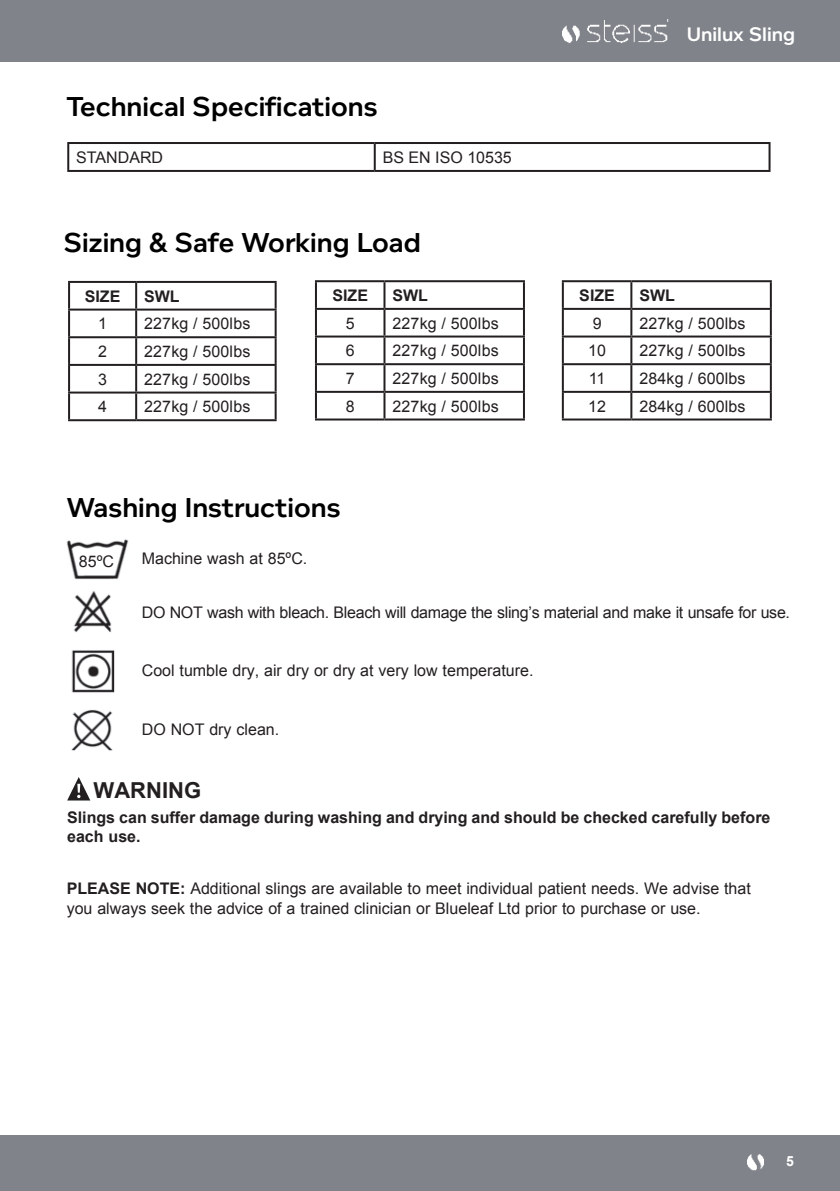
<style>
.page{position:relative;width:840px;height:1191px;background:#fff}
.page>*{position:absolute;margin:0;border:0;box-sizing:border-box;transform-origin:0 0}
.t1{font:600 28px "Foundry Context";color:#000}
.t2{font:700 22px "Arial";color:#231f20}
.t3{font:600 20px "Foundry Context";color:#fff}
.Body{font:16px/20px "Arial";color:#231f20}
.Body-2{font:700 16px/19.2px "Arial";color:#231f20}
.Body-3{font:16px "Arial";letter-spacing:-.02em;color:#231f20}
.t4{font:700 14px "Arial";color:#fff}
.s1{font-weight:700}
</style>
<div class="page">
<div style="left:0;top:1135px;width:839px;height:56px;background:#80848a"></div>
<img style="left:747px;top:1154px;width:17px;height:17px">
<div style="left:0;top:0;width:839px;height:61px;background:#80848a"></div>
<img style="left:562px;top:19px;width:107px;height:24px">
<hr style="left:68px;top:281px;width:68px;height:2px;background:#231f20">
<hr style="left:68px;top:283px;width:2px;height:25px;background:#231f20">
<hr style="left:136px;top:281px;width:140px;height:2px;background:#231f20">
<hr style="left:135px;top:283px;width:2px;height:25px;background:#231f20">
<hr style="left:274px;top:283px;width:2px;height:25px;background:#231f20">
<hr style="left:68px;top:308px;width:68px;height:2px;background:#231f20">
<hr style="left:68px;top:310px;width:2px;height:26px;background:#231f20">
<hr style="left:136px;top:308px;width:140px;height:2px;background:#231f20">
<hr style="left:135px;top:310px;width:2px;height:26px;background:#231f20">
<hr style="left:274px;top:310px;width:2px;height:26px;background:#231f20">
<hr style="left:68px;top:336px;width:68px;height:2px;background:#231f20">
<hr style="left:68px;top:338px;width:2px;height:26px;background:#231f20">
<hr style="left:136px;top:336px;width:140px;height:2px;background:#231f20">
<hr style="left:135px;top:338px;width:2px;height:26px;background:#231f20">
<hr style="left:274px;top:338px;width:2px;height:26px;background:#231f20">
<hr style="left:68px;top:364px;width:68px;height:2px;background:#231f20">
<hr style="left:68px;top:366px;width:2px;height:25px;background:#231f20">
<hr style="left:136px;top:364px;width:140px;height:2px;background:#231f20">
<hr style="left:135px;top:366px;width:2px;height:25px;background:#231f20">
<hr style="left:274px;top:366px;width:2px;height:25px;background:#231f20">
<hr style="left:68px;top:391px;width:68px;height:2px;background:#231f20">
<hr style="left:68px;top:393px;width:2px;height:26px;background:#231f20">
<hr style="left:136px;top:391px;width:140px;height:2px;background:#231f20">
<hr style="left:135px;top:393px;width:2px;height:26px;background:#231f20">
<hr style="left:274px;top:393px;width:2px;height:26px;background:#231f20">
<hr style="left:68px;top:419px;width:68px;height:2px;background:#231f20">
<hr style="left:136px;top:419px;width:140px;height:2px;background:#231f20">
<hr style="left:315px;top:280px;width:69px;height:2px;background:#231f20">
<hr style="left:315px;top:282px;width:2px;height:26px;background:#231f20">
<hr style="left:384px;top:280px;width:140px;height:2px;background:#231f20">
<hr style="left:383px;top:282px;width:2px;height:26px;background:#231f20">
<hr style="left:522px;top:282px;width:2px;height:26px;background:#231f20">
<hr style="left:315px;top:308px;width:69px;height:2px;background:#231f20">
<hr style="left:315px;top:310px;width:2px;height:25px;background:#231f20">
<hr style="left:384px;top:308px;width:140px;height:2px;background:#231f20">
<hr style="left:383px;top:310px;width:2px;height:25px;background:#231f20">
<hr style="left:522px;top:310px;width:2px;height:25px;background:#231f20">
<hr style="left:315px;top:335px;width:69px;height:2px;background:#231f20">
<hr style="left:315px;top:337px;width:2px;height:26px;background:#231f20">
<hr style="left:384px;top:335px;width:140px;height:2px;background:#231f20">
<hr style="left:383px;top:337px;width:2px;height:26px;background:#231f20">
<hr style="left:522px;top:337px;width:2px;height:26px;background:#231f20">
<hr style="left:315px;top:363px;width:69px;height:2px;background:#231f20">
<hr style="left:315px;top:365px;width:2px;height:26px;background:#231f20">
<hr style="left:384px;top:363px;width:140px;height:2px;background:#231f20">
<hr style="left:383px;top:365px;width:2px;height:26px;background:#231f20">
<hr style="left:522px;top:365px;width:2px;height:26px;background:#231f20">
<hr style="left:315px;top:391px;width:69px;height:2px;background:#231f20">
<hr style="left:315px;top:393px;width:2px;height:25px;background:#231f20">
<hr style="left:384px;top:391px;width:140px;height:2px;background:#231f20">
<hr style="left:383px;top:393px;width:2px;height:25px;background:#231f20">
<hr style="left:522px;top:393px;width:2px;height:25px;background:#231f20">
<hr style="left:315px;top:418px;width:69px;height:2px;background:#231f20">
<hr style="left:384px;top:418px;width:140px;height:2px;background:#231f20">
<hr style="left:561px;top:280px;width:70px;height:2px;background:#231f20">
<hr style="left:561px;top:282px;width:2px;height:26px;background:#231f20">
<hr style="left:631px;top:280px;width:140px;height:2px;background:#231f20">
<hr style="left:630px;top:282px;width:2px;height:26px;background:#231f20">
<hr style="left:769px;top:282px;width:2px;height:26px;background:#231f20">
<hr style="left:561px;top:308px;width:70px;height:2px;background:#231f20">
<hr style="left:561px;top:310px;width:2px;height:25px;background:#231f20">
<hr style="left:631px;top:308px;width:140px;height:2px;background:#231f20">
<hr style="left:630px;top:310px;width:2px;height:25px;background:#231f20">
<hr style="left:769px;top:310px;width:2px;height:25px;background:#231f20">
<hr style="left:561px;top:335px;width:70px;height:2px;background:#231f20">
<hr style="left:561px;top:337px;width:2px;height:26px;background:#231f20">
<hr style="left:631px;top:335px;width:140px;height:2px;background:#231f20">
<hr style="left:630px;top:337px;width:2px;height:26px;background:#231f20">
<hr style="left:769px;top:337px;width:2px;height:26px;background:#231f20">
<hr style="left:561px;top:363px;width:70px;height:2px;background:#231f20">
<hr style="left:561px;top:365px;width:2px;height:26px;background:#231f20">
<hr style="left:631px;top:363px;width:140px;height:2px;background:#231f20">
<hr style="left:630px;top:365px;width:2px;height:26px;background:#231f20">
<hr style="left:769px;top:365px;width:2px;height:26px;background:#231f20">
<hr style="left:561px;top:391px;width:70px;height:2px;background:#231f20">
<hr style="left:561px;top:393px;width:2px;height:25px;background:#231f20">
<hr style="left:631px;top:391px;width:140px;height:2px;background:#231f20">
<hr style="left:630px;top:393px;width:2px;height:25px;background:#231f20">
<hr style="left:769px;top:393px;width:2px;height:25px;background:#231f20">
<hr style="left:561px;top:418px;width:70px;height:2px;background:#231f20">
<hr style="left:631px;top:418px;width:140px;height:2px;background:#231f20">
<img style="left:71px;top:650px;width:44px;height:43px">
<hr style="left:67px;top:142px;width:307px;height:2px;background:#231f20">
<hr style="left:67px;top:144px;width:2px;height:26px;background:#231f20">
<hr style="left:374px;top:142px;width:396px;height:2px;background:#231f20">
<hr style="left:373px;top:144px;width:2px;height:26px;background:#231f20">
<hr style="left:768px;top:144px;width:2px;height:26px;background:#231f20">
<hr style="left:67px;top:170px;width:307px;height:2px;background:#231f20">
<hr style="left:374px;top:170px;width:396px;height:2px;background:#231f20">
<img style="left:66px;top:539px;width:63px;height:41px">
<img style="left:74px;top:591px;width:38px;height:41px">
<img style="left:71px;top:710px;width:42px;height:41px">
<svg style="left:67px;top:777px;width:23px;height:23px"></svg>
<p class="t1" style="left:67px;top:90px;width:312px">Technical Specifications</p>
<p class="Body" style="left:76px;top:147px;width:88px">STANDARD</p>
<p class="Body" style="left:382px;top:147px;width:130px">BS EN ISO 10535</p>
<p class="t1" style="left:64px;top:226px;width:358px">Sizing &amp; Safe Working Load</p>
<p class="Body-2" style="left:85px;top:287px;width:37px">SIZE</p>
<p class="Body-2" style="left:144px;top:287px;width:37px">SWL</p>
<p class="Body" style="left:98px;top:314px;width:10px">1</p>
<p class="Body" style="left:144px;top:314px;width:108px">227kg / 500lbs</p>
<p class="Body" style="left:98px;top:341px;width:10px">2</p>
<p class="Body" style="left:144px;top:341px;width:108px">227kg / 500lbs</p>
<p class="Body" style="left:98px;top:369px;width:10px">3</p>
<p class="Body" style="left:144px;top:369px;width:108px">227kg / 500lbs</p>
<p class="Body" style="left:98px;top:397px;width:10px">4</p>
<p class="Body" style="left:144px;top:397px;width:108px">227kg / 500lbs</p>
<p class="Body-2" style="left:332px;top:286px;width:37px">SIZE</p>
<p class="Body-2" style="left:392px;top:286px;width:37px">SWL</p>
<p class="Body" style="left:345px;top:313px;width:10px">5</p>
<p class="Body" style="left:392px;top:313px;width:108px">227kg / 500lbs</p>
<p class="Body" style="left:345px;top:341px;width:10px">6</p>
<p class="Body" style="left:392px;top:341px;width:108px">227kg / 500lbs</p>
<p class="Body" style="left:345px;top:368px;width:10px">7</p>
<p class="Body" style="left:392px;top:368px;width:108px">227kg / 500lbs</p>
<p class="Body" style="left:345px;top:396px;width:10px">8</p>
<p class="Body" style="left:392px;top:396px;width:108px">227kg / 500lbs</p>
<p class="t1" style="left:67px;top:491px;width:275px">Washing Instructions</p>
<p class="Body" style="left:142px;top:549px;width:167px">Machine wash at 85ºC.</p>
<p class="Body" style="left:79px;top:551px;width:37px">85ºC</p>
<p class="t3" style="left:686px;top:23px;width:110px">Unilux Sling</p>
<p class="Body-2" style="left:579px;top:286px;width:37px">SIZE</p>
<p class="Body-2" style="left:639px;top:286px;width:37px">SWL</p>
<p class="Body" style="left:592px;top:313px;width:10px">9</p>
<p class="Body" style="left:639px;top:313px;width:108px">227kg / 500lbs</p>
<p class="Body" style="left:587px;top:341px;width:19px">10</p>
<p class="Body" style="left:639px;top:341px;width:108px">227kg / 500lbs</p>
<p class="Body" style="left:588px;top:368px;width:18px">11</p>
<p class="Body" style="left:639px;top:368px;width:108px">284kg / 600lbs</p>
<p class="Body" style="left:587px;top:396px;width:19px">12</p>
<p class="Body" style="left:639px;top:396px;width:108px">284kg / 600lbs</p>
<p class="Body-3" style="left:142px;top:601px;width:649px">DO NOT wash with bleach. Bleach will damage the sling’s material and make it unsafe for use.</p>
<p class="Body" style="left:142px;top:661px;width:393px">Cool tumble dry, air dry or dry at very low temperature.</p>
<p class="Body" style="left:142px;top:720px;width:139px">DO NOT dry clean.</p>
<p class="t2" style="left:93px;top:775px;width:109px">WARNING</p>
<p class="Body-2" style="left:67px;top:808px;width:704px">Slings can suffer damage during washing and drying and should be checked carefully before each use.</p>
<p class="Body" style="left:67px;top:878px;width:685px"><span class="s1">PLEASE NOTE:</span> Additional slings are available to meet individual patient needs. We advise that you always seek the advice of a trained clinician or Blueleaf Ltd prior to purchase or use.</p>
<p class="t4" style="left:785px;top:1151px;width:9px">5</p>
</div>
